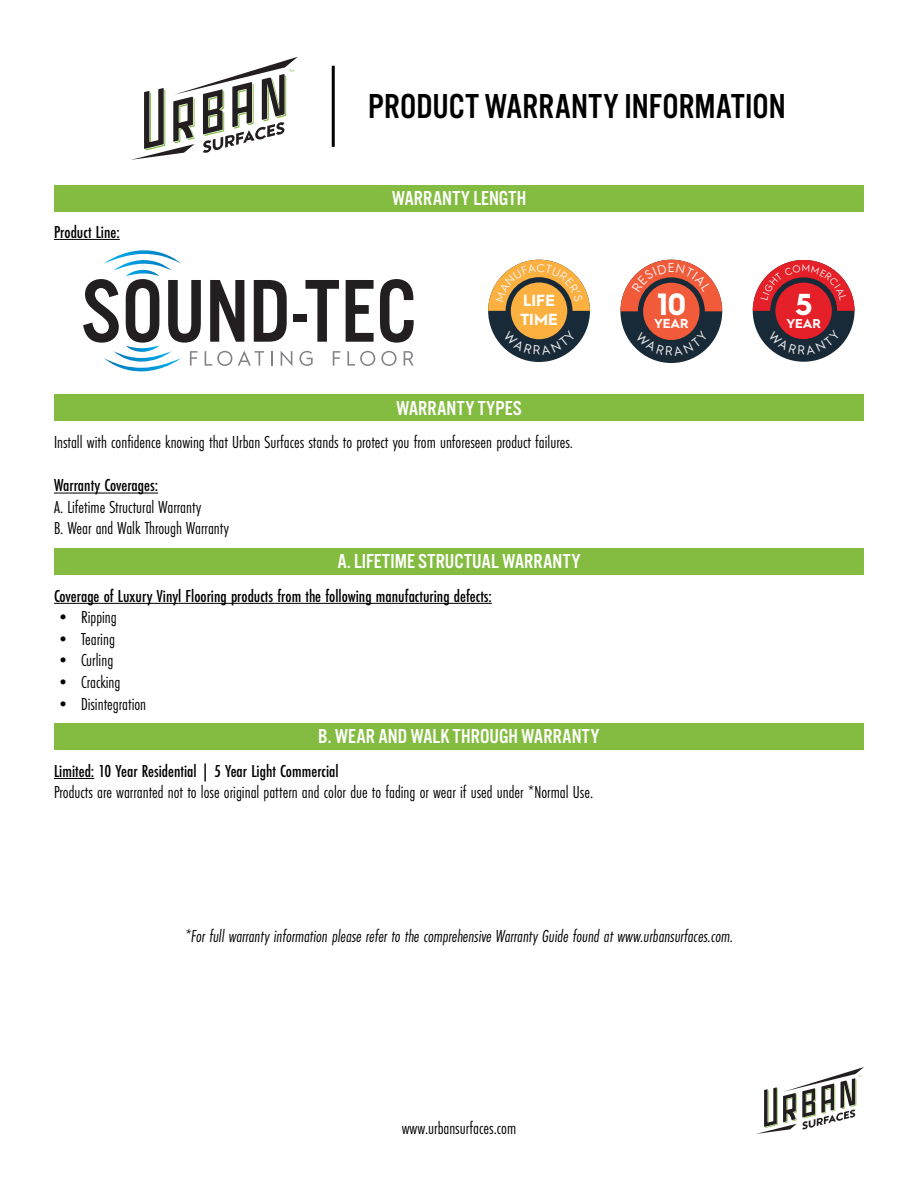
<style>
.page{position:relative;width:918px;height:1188px;background:#fff}
.page>*{position:absolute;margin:0;border:0;box-sizing:border-box;transform-origin:0 0}
.t1{font:36px "Alternate Got No 3 D";color:#000}
.t2{font:700 30.75px "Hurme Geometric Sans 2";color:#fff}
.t3{font:700 30.3px "Hurme Geometric Sans 2";color:#fff}
.t4{font:21px "Alternate Got No 3 D";color:#fff}
.t5{font:18px/21.6px "Futura PT Cond";color:#000}
.t6{font:500 18px "Futura PT Cond";color:#000}
.t7{font:italic 18px "Futura PT Cond";color:#000}
.t8{font:700 16.2px/19.4px "Hurme Geometric Sans 2";color:#fff}
.t9{font:700 13.05px "Hurme Geometric Sans 2";color:#fff}
.t10{font:700 12.9px "Hurme Geometric Sans 2";color:#fff}
.t11{font:700 10.5px "Hurme Geometric Sans 2";color:#fff}
</style>
<div class="page">
<div style="left:54px;top:394px;width:810px;height:27px;background:#84bc41"></div>
<div style="left:54px;top:185px;width:810px;height:26px;background:#84bc41"></div>
<hr style="left:54px;top:493px;width:104px;height:1px;background:#000">
<hr style="left:54px;top:239px;width:66px;height:1px;background:#000">
<svg style="left:131px;top:57px;width:167px;height:103px"></svg>
<hr style="left:332px;top:66px;width:3px;height:81px;background:#000">
<svg style="left:756px;top:1067px;width:108px;height:67px"></svg>
<div style="left:293px;top:314px;width:13px;height:8px;background:#231f20"></div>
<svg style="left:305px;top:280px;width:34px;height:62px"></svg>
<svg style="left:346px;top:280px;width:28px;height:62px"></svg>
<svg style="left:380px;top:279px;width:34px;height:64px"></svg>
<svg style="left:83px;top:250px;width:209px;height:121px"></svg>
<svg style="left:299px;top:351px;width:14px;height:15px"></svg>
<svg style="left:333px;top:351px;width:7px;height:15px"></svg>
<svg style="left:347px;top:351px;width:28px;height:15px"></svg>
<svg style="left:381px;top:351px;width:16px;height:15px"></svg>
<svg style="left:404px;top:351px;width:10px;height:15px"></svg>
<div style="left:488px;top:260px;width:102px;height:102px;background:#182937;border-radius:50%"></div>
<svg style="left:506px;top:277px;width:67px;height:67px"></svg>
<div style="left:511px;top:282px;width:56px;height:57px;background:#fbb040;border-radius:50%"></div>
<div style="left:54px;top:548px;width:810px;height:26px;background:#84bc41"></div>
<hr style="left:54px;top:603px;width:438px;height:1px;background:#000">
<div style="left:54px;top:723px;width:810px;height:26px;background:#84bc41"></div>
<hr style="left:54px;top:778px;width:40px;height:1px;background:#000">
<div style="left:620px;top:260px;width:102px;height:103px;background:#182937;border-radius:50%"></div>
<div style="left:643px;top:283px;width:57px;height:57px;background:#f15b3a;border-radius:50%"></div>
<div style="left:753px;top:260px;width:102px;height:102px;background:#182937;border-radius:50%"></div>
<div style="left:775px;top:283px;width:57px;height:56px;background:#e62028;border-radius:50%"></div>
<svg style="left:488px;top:260px;width:102px;height:51px"></svg>
<svg style="left:503px;top:330px;width:73px;height:25px"></svg>
<svg style="left:620px;top:260px;width:102px;height:51px"></svg>
<svg style="left:635px;top:331px;width:73px;height:25px"></svg>
<svg style="left:753px;top:260px;width:102px;height:51px"></svg>
<svg style="left:768px;top:330px;width:72px;height:25px"></svg>
<h1 class="t1" style="left:368px;top:87px;width:419px">PRODUCT WARRANTY INFORMATION</h1>
<p class="t6" style="left:54px;top:221px;width:67px">Product Line:</p>
<p class="t4" style="left:392px;top:187px;width:136px">WARRANTY LENGTH</p>
<p class="t8" style="left:520px;top:289px;width:39px">LIFE<br>TIME</p>
<p class="t4" style="left:396px;top:396px;width:127px">WARRANTY TYPES</p>
<p class="t5" style="left:54px;top:431px;width:521px">Install with confidence knowing that Urban Surfaces stands to protect you from unforeseen product failures.</p>
<p class="t6" style="left:54px;top:475px;width:106px">Warranty Coverages:</p>
<p class="t5" style="left:54px;top:496px;width:177px">A. Lifetime Structural Warranty<br>B. Wear and Walk Through Warranty</p>
<p class="t4" style="left:337px;top:550px;width:245px">A. LIFETIME STRUCTUAL WARRANTY</p>
<p class="t6" style="left:54px;top:585px;width:439px">Coverage of Luxury Vinyl Flooring products from the following manufacturing defects:</p>
<p class="t5" style="left:54px;top:606px;width:64px">• Ripping</p>
<p class="t5" style="left:54px;top:628px;width:63px">• Tearing</p>
<p class="t5" style="left:54px;top:650px;width:61px">• Curling</p>
<p class="t5" style="left:54px;top:671px;width:68px">• Cracking</p>
<p class="t5" style="left:54px;top:693px;width:94px">• Disintegration</p>
<p class="t4" style="left:318px;top:725px;width:283px">B. WEAR AND WALK THROUGH WARRANTY</p>
<p class="t6" style="left:54px;top:760px;width:286px">Limited: 10 Year Residential | 5 Year Light Commercial</p>
<p class="t5" style="left:54px;top:781px;width:541px">Products are warranted not to lose original pattern and color due to fading or wear if used under *Normal Use.</p>
<p class="t11" style="left:675px;top:289px;width:5px">*</p>
<h2 class="t2" style="left:657px;top:283px;width:31px">10</h2>
<p class="t9" style="left:654px;top:315px;width:36px">YEAR</p>
<p class="t7" style="left:185px;top:925px;width:550px">*For full warranty information please refer to the comprehensive Warranty Guide found at www.urbansurfaces.com.</p>
<h3 class="t3" style="left:795px;top:283px;width:18px">5</h3>
<p class="t10" style="left:786px;top:314px;width:36px">YEAR</p>
<p class="t5" style="left:402px;top:1117px;width:116px">www.urbansurfaces.com</p>
</div>
